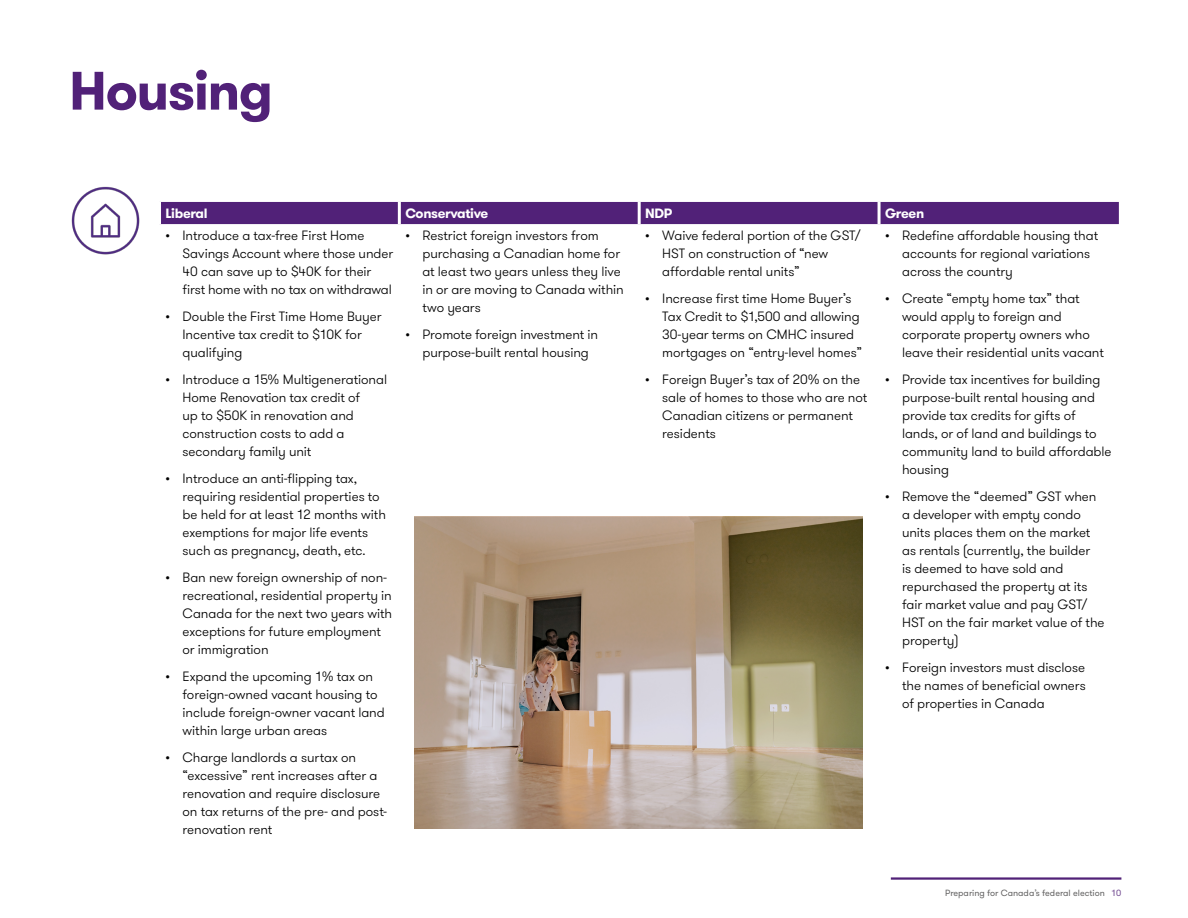
<style>
.page{position:relative;width:1188px;height:918px;background:#fff}
.page>*{position:absolute;margin:0;border:0;box-sizing:border-box;transform-origin:0 0}
.t1{font:700 54px "GT Walsheim Pro";letter-spacing:-.03em;color:#512178}
.t2{font:300 13.5px/18px "GT Walsheim Pro";letter-spacing:-.005em;color:#000}
.t3{font:700 13.5px "GT Walsheim Pro";letter-spacing:-.025em;color:#fff}
.t4{font:9px "GT Walsheim Pro";color:#646363}
.s1{color:#754e93}
</style>
<div class="page">
<svg style="left:414px;top:517px;width:449px;height:311px;background:#a7957e"></svg>
<div style="left:161px;top:202px;width:958px;height:22px;background:#512178"></div>
<hr style="left:398px;top:202px;width:3px;height:22px;background:#fff">
<hr style="left:638px;top:202px;width:3px;height:22px;background:#fff">
<hr style="left:878px;top:202px;width:3px;height:22px;background:#fff">
<hr style="left:891px;top:877px;width:230px;height:3px;background:#512178">
<img style="left:71px;top:186px;width:69px;height:69px">
<h1 class="t1" style="left:69px;top:56px;width:205px">Housing</h1>
<p class="t3" style="left:166px;top:205px;width:44px">Liberal</p>
<p class="t3" style="left:405px;top:205px;width:84px">Conservative</p>
<p class="t3" style="left:645px;top:205px;width:29px">NDP</p>
<p class="t3" style="left:885px;top:205px;width:41px">Green</p>
<p class="t2" style="left:183px;top:227px;width:212px;text-indent:-17px">• Introduce a tax-free First Home Savings Account where those under 40 can save up to $40K for their first home with no tax on withdrawal</p>
<p class="t2" style="left:183px;top:308px;width:201px;text-indent:-17px">• Double the First Time Home Buyer<br>Incentive tax credit to $10K for qualifying</p>
<p class="t2" style="left:183px;top:371px;width:206px;text-indent:-17px">• Introduce a 15% Multigenerational<br>Home Renovation tax credit of<br>up to $50K in renovation and construction costs to add a secondary family unit</p>
<p class="t2" style="left:183px;top:470px;width:205px;text-indent:-17px">• Introduce an anti-flipping tax, requiring residential properties to be held for at least 12 months with exemptions for major life events such as pregnancy, death, etc.</p>
<p class="t2" style="left:183px;top:569px;width:211px;text-indent:-17px">• Ban new foreign ownership of non&shy;recreational, residential property in<br>Canada for the next two years with exceptions for future employment or immigration</p>
<p class="t2" style="left:183px;top:668px;width:204px;text-indent:-17px">• Expand the upcoming 1% tax on foreign-owned vacant housing to include foreign-owner vacant land within large urban areas</p>
<p class="t2" style="left:183px;top:749px;width:206px;text-indent:-17px">• Charge landlords a surtax on “excessive” rent increases after a renovation and require disclosure on tax returns of the pre- and post&shy;renovation rent</p>
<p class="t2" style="left:662px;top:227px;width:200px;text-indent:-17px">• Waive federal portion of the GST/<br>HST on construction of “new affordable rental units”</p>
<p class="t2" style="left:662px;top:290px;width:202px;text-indent:-17px">• Increase first time Home Buyer’s<br>Tax Credit to $1,500 and allowing<br>30-year terms on CMHC insured mortgages on “entry-level homes”</p>
<p class="t2" style="left:662px;top:371px;width:207px;text-indent:-17px">• Foreign Buyer’s tax of 20% on the sale of homes to those who are not<br>Canadian citizens or permanent residents</p>
<p class="t2" style="left:902px;top:227px;width:198px;text-indent:-17px">• Redefine affordable housing that accounts for regional variations across the country</p>
<p class="t2" style="left:902px;top:290px;width:203px;text-indent:-17px">• Create “empty home tax” that would apply to foreign and corporate property owners who leave their residential units vacant</p>
<p class="t2" style="left:902px;top:371px;width:211px;text-indent:-17px">• Provide tax incentives for building purpose-built rental housing and provide tax credits for gifts of lands, or of land and buildings to community land to build affordable housing</p>
<p class="t2" style="left:902px;top:488px;width:204px;text-indent:-17px">• Remove the “deemed” GST when a developer with empty condo units places them on the market as rentals (currently, the builder<br>is deemed to have sold and repurchased the property at its fair market value and pay GST/<br>HST on the fair market value of the property)</p>
<p class="t2" style="left:902px;top:659px;width:185px;text-align:justify;text-indent:-17px">• Foreign investors must disclose the names of beneficial owners of properties in Canada</p>
<p class="t2" style="left:422px;top:227px;width:203px;text-indent:-17px">• Restrict foreign investors from purchasing a Canadian home for at least two years unless they live in or are moving to Canada within two years</p>
<p class="t2" style="left:405px;top:326px;width:194px;text-align:center">• Promote foreign investment in purpose-built rental housing</p>
<p class="t4" style="left:945px;top:887px;width:178px">Preparing for Canada’s federal election <span class="s1">10</span></p>
</div>
